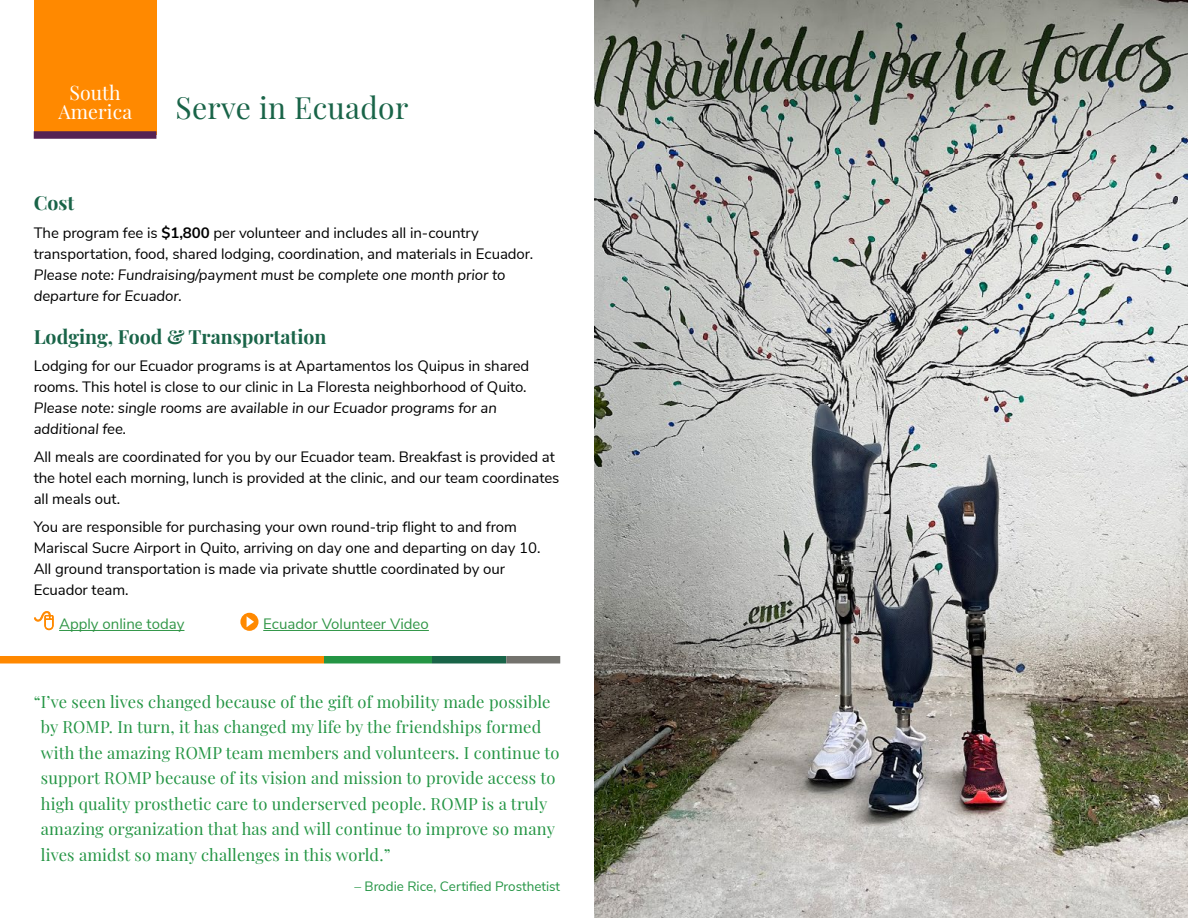
<style>
.page{position:relative;width:1188px;height:918px;background:#fff}
.page>*{position:absolute;margin:0;border:0;box-sizing:border-box;transform-origin:0 0}
.t1{font:30px "Playfair Display";letter-spacing:.01em;color:#196448}
.t2{font:700 19.5px "Playfair Display";color:#196448}
.t3{font:19.5px/19.5px "Playfair Display";letter-spacing:.005em;color:#fff;text-align:center}
.t4{font:16.5px/25.5px "Playfair Display";letter-spacing:.01em;color:#249544}
.t5{font:15px/21px "Nunito Sans";letter-spacing:-.005em;color:#000}
.t6{font:italic 15px/21px "Nunito Sans";letter-spacing:-.005em;color:#000}
.t7{font:15px "Nunito Sans";color:#319647}
.t8{font:13.5px "Nunito Sans";color:#249544}
.s1{font-weight:700}
</style>
<div class="page">
<img style="left:594px;top:0;width:594px;height:918px">
<hr style="left:59px;top:630px;width:125px;height:1px;background:#319647">
<hr style="left:263px;top:630px;width:166px;height:1px;background:#319647">
<div style="left:34px;top:0;width:122px;height:135px;background:#ff8900"></div>
<div style="left:34px;top:131px;width:122px;height:8px;background:#562254"></div>
<div style="left:0;top:656px;width:324px;height:7px;background:#f80"></div>
<div style="left:324px;top:656px;width:108px;height:7px;background:#249544"></div>
<div style="left:432px;top:656px;width:74px;height:7px;background:#196448"></div>
<div style="left:506px;top:656px;width:54px;height:7px;background:#73726d"></div>
<svg style="left:240px;top:613px;width:19px;height:18px"></svg>
<svg style="left:247px;top:616px;width:7px;height:11px"></svg>
<h2 class="t3" style="left:58px;top:81px;width:75px">South<br>America</h2>
<h1 class="t1" style="left:176px;top:85px;width:234px">Serve in Ecuador</h1>
<h2 class="t2" style="left:34px;top:187px;width:42px">Cost</h2>
<p class="t5" style="left:34px;top:221px;width:501px">The program fee is <span class="s1">$1,800</span> per volunteer and includes all in-country transportation, food, shared lodging, coordination, and materials in Ecuador.</p>
<p class="t6" style="left:34px;top:263px;width:473px">Please note: Fundraising/payment must be complete one month prior to departure for Ecuador.</p>
<h2 class="t2" style="left:34px;top:321px;width:294px">Lodging, Food &amp; Transportation</h2>
<p class="t5" style="left:34px;top:355px;width:497px">Lodging for our Ecuador programs is at Apartamentos los Quipus in shared rooms. This hotel is close to our clinic in La Floresta neighborhood of Quito.</p>
<p class="t6" style="left:34px;top:397px;width:465px">Please note: single rooms are available in our Ecuador programs for an additional fee.</p>
<p class="t5" style="left:34px;top:445px;width:527px">All meals are coordinated for you by our Ecuador team. Breakfast is provided at the hotel each morning, lunch is provided at the clinic, and our team coordinates all meals out.</p>
<p class="t5" style="left:34px;top:515px;width:508px">You are responsible for purchasing your own round-trip flight to and from Mariscal Sucre Airport in Quito, arriving on day one and departing on day 10.<br>All ground transportation is made via private shuttle coordinated by our Ecuador team.</p>
<p class="t7" style="left:59px;top:613px;width:127px">Apply online today</p>
<p class="t7" style="left:263px;top:613px;width:167px">Ecuador Volunteer Video</p>
<p class="t4" style="left:41px;top:688px;width:520px;text-indent:-7px">“I’ve seen lives changed because of the gift of mobility made possible by ROMP. In turn, it has changed my life by the friendships formed with the amazing ROMP team members and volunteers. I continue to support ROMP because of its vision and mission to provide access to high quality prosthetic care to underserved people. ROMP is a truly amazing organization that has and will continue to improve so many lives amidst so many challenges in this world.”</p>
<p class="t8" style="left:354px;top:876px;width:207px">– Brodie Rice, Certified Prosthetist</p>
</div>
